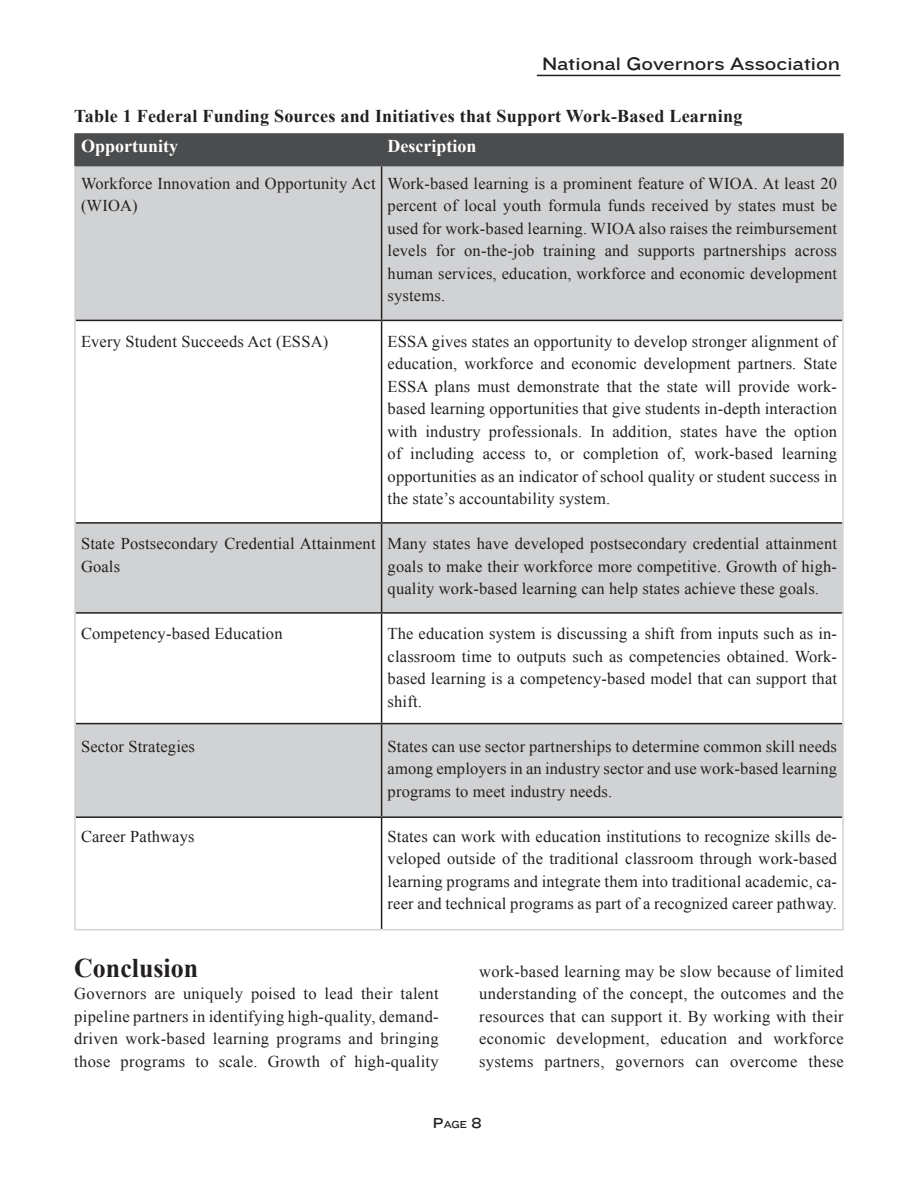
<style>
.page{position:relative;width:918px;height:1188px;background:#fff}
.page>*{position:absolute;margin:0;border:0;box-sizing:border-box;transform-origin:0 0}
.Subhead{font:700 27px "Times New Roman";color:#231f20;scale:.96 1}
.t1{font:18.75px "Knockout 33 Junior Heviwt";color:#231f20}
.Smallest_Subhead{font:700 18px "Times New Roman";letter-spacing:.015em;color:#231f20}
.t2{font:700 18px "Times New Roman";color:#fff}
.Body_Copy{font:16.5px/22.5px "Times New Roman";letter-spacing:.01em;color:#231f20;text-align:justify}
.t3{font:10.5px "Knockout 33 Junior Heviwt";color:#231f20}
.s1{font-size:15px}
</style>
<div class="page">
<hr style="left:537px;top:75px;width:303px;height:1px;background:#231f20">
<div style="left:76px;top:135px;width:766px;height:30px;background:#4b4c4d"></div>
<div style="left:76px;top:166px;width:766px;height:154px;background:#d1d2d4"></div>
<div style="left:76px;top:524px;width:766px;height:88px;background:#d1d2d4"></div>
<div style="left:76px;top:724px;width:766px;height:92px;background:#d1d2d4"></div>
<hr style="left:381px;top:166px;width:1px;height:154px;background:#231f20">
<hr style="left:76px;top:320px;width:306px;height:1px;background:#231f20">
<hr style="left:382px;top:320px;width:460px;height:1px;background:#231f20">
<hr style="left:381px;top:321px;width:1px;height:201px;background:#231f20">
<hr style="left:76px;top:522px;width:306px;height:2px;background:#231f20">
<hr style="left:382px;top:522px;width:460px;height:2px;background:#231f20">
<hr style="left:381px;top:524px;width:1px;height:88px;background:#231f20">
<hr style="left:76px;top:612px;width:306px;height:2px;background:#231f20">
<hr style="left:382px;top:612px;width:460px;height:2px;background:#231f20">
<hr style="left:381px;top:614px;width:1px;height:109px;background:#231f20">
<hr style="left:76px;top:723px;width:306px;height:1px;background:#231f20">
<hr style="left:382px;top:723px;width:460px;height:1px;background:#231f20">
<hr style="left:381px;top:724px;width:1px;height:92px;background:#231f20">
<hr style="left:76px;top:816px;width:306px;height:2px;background:#231f20">
<hr style="left:382px;top:816px;width:460px;height:2px;background:#231f20">
<hr style="left:381px;top:818px;width:1px;height:111px;background:#231f20">
<hr style="left:74px;top:133px;width:308px;height:2px;background:#4b4c4d">
<hr style="left:74px;top:135px;width:2px;height:30px;background:#4b4c4d">
<hr style="left:382px;top:133px;width:462px;height:2px;background:#4b4c4d">
<hr style="left:381px;top:135px;width:1px;height:30px;background:#4b4c4d">
<hr style="left:842px;top:135px;width:2px;height:30px;background:#4b4c4d">
<hr style="left:74px;top:165px;width:308px;height:1px;background:#4b4c4d">
<hr style="left:382px;top:165px;width:462px;height:1px;background:#4b4c4d">
<hr style="left:74px;top:166px;width:2px;height:154px;background:#d1d2d4">
<hr style="left:842px;top:166px;width:2px;height:154px;background:#d1d2d4">
<hr style="left:74px;top:320px;width:2px;height:203px;background:#d1d2d4">
<hr style="left:842px;top:320px;width:2px;height:203px;background:#d1d2d4">
<hr style="left:74px;top:523px;width:2px;height:90px;background:#d1d2d4">
<hr style="left:842px;top:523px;width:2px;height:90px;background:#d1d2d4">
<hr style="left:74px;top:613px;width:2px;height:111px;background:#d1d2d4">
<hr style="left:842px;top:613px;width:2px;height:111px;background:#d1d2d4">
<hr style="left:74px;top:724px;width:2px;height:93px;background:#d1d2d4">
<hr style="left:842px;top:724px;width:2px;height:93px;background:#d1d2d4">
<hr style="left:74px;top:817px;width:2px;height:112px;background:#d1d2d4">
<hr style="left:842px;top:817px;width:2px;height:112px;background:#d1d2d4">
<hr style="left:74px;top:929px;width:308px;height:1px;background:#d1d2d4">
<hr style="left:382px;top:929px;width:462px;height:1px;background:#d1d2d4">
<p class="t1" style="left:542px;top:50px;width:299px">National Governors Association</p>
<p class="Smallest_Subhead" style="left:74px;top:103px;width:670px">Table 1 Federal Funding Sources and Initiatives that Support Work-Based Learning</p>
<p class="t2" style="left:81px;top:134px;width:99px">Opportunity</p>
<p class="t2" style="left:388px;top:134px;width:90px">Description</p>
<p class="Body_Copy" style="left:81px;top:172px;width:296px">Workforce Innovation and Opportunity Act (WIOA)</p>
<p class="Body_Copy" style="left:388px;top:172px;width:451px">Work-based learning is a prominent feature of WIOA. At least 20 percent of local youth formula funds received by states must be used for work-based learning. WIOA also raises the reimbursement levels for on-the-job training and supports partnerships across human services, education, workforce and economic development systems.</p>
<p class="Body_Copy" style="left:81px;top:329px;width:249px">Every Student Succeeds Act (ESSA)</p>
<p class="Body_Copy" style="left:388px;top:329px;width:451px">ESSA gives states an opportunity to develop stronger alignment of education, workforce and economic development partners. State ESSA plans must demonstrate that the state will provide work&shy;based learning opportunities that give students in-depth interaction with industry professionals. In addition, states have the option of including access to, or completion of, work-based learning opportunities as an indicator of school quality or student success in the state’s accountability system.</p>
<p class="Body_Copy" style="left:81px;top:532px;width:296px">State Postsecondary Credential Attainment<br>Goals</p>
<p class="Body_Copy" style="left:388px;top:532px;width:451px">Many states have developed postsecondary credential attainment goals to make their workforce more competitive. Growth of high&shy;quality work-based learning can help states achieve these goals.</p>
<p class="Body_Copy" style="left:81px;top:622px;width:203px">Competency-based Education</p>
<p class="Body_Copy" style="left:388px;top:622px;width:451px">The education system is discussing a shift from inputs such as in&shy;classroom time to outputs such as competencies obtained. Work&shy;based learning is a competency-based model that can support that shift.</p>
<p class="Body_Copy" style="left:81px;top:734px;width:115px">Sector Strategies</p>
<p class="Body_Copy" style="left:388px;top:734px;width:451px">States can use sector partnerships to determine common skill needs among employers in an industry sector and use work-based learning programs to meet industry needs.</p>
<p class="Body_Copy" style="left:81px;top:824px;width:115px">Career Pathways</p>
<p class="Body_Copy" style="left:388px;top:824px;width:451px">States can work with education institutions to recognize skills de&shy;veloped outside of the traditional classroom through work-based learning programs and integrate them into traditional academic, ca&shy;reer and technical programs as part of a recognized career pathway.</p>
<p class="Subhead" style="left:74px;top:949px;width:131px">Conclusion</p>
<p class="Body_Copy" style="left:74px;top:982px;width:366px">Governors are uniquely poised to lead their talent pipeline partners in identifying high-quality, demand&shy;driven work-based learning programs and bringing those programs to scale. Growth of high-quality</p>
<p class="Body_Copy" style="left:479px;top:959px;width:366px">work-based learning may be slow because of limited understanding of the concept, the outcomes and the resources that can support it. By working with their economic development, education and workforce systems partners, governors can overcome these</p>
<p class="t3" style="left:433px;top:1117px;width:51px"><span class="s1">P</span>age <span class="s1">8</span></p>
</div>
